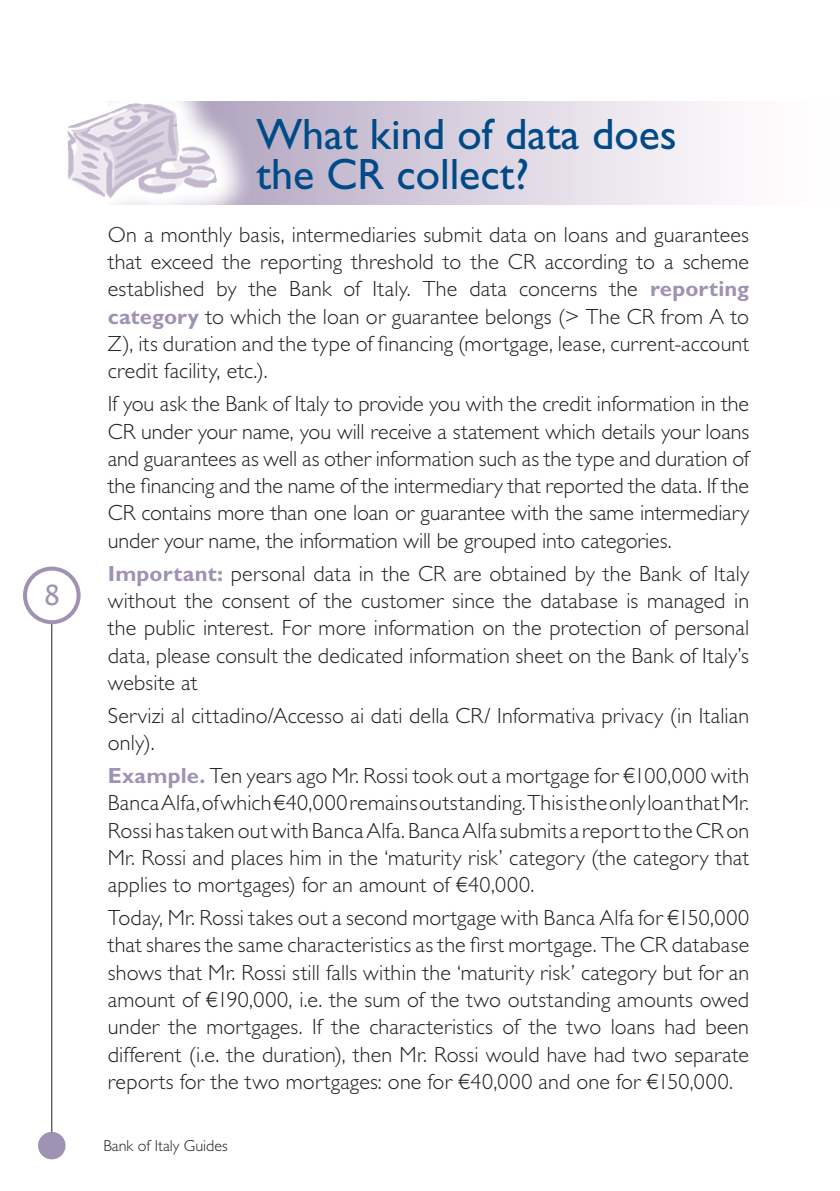
<style>
.page{position:relative;width:840px;height:1191px;background:#fff}
.page>*{position:absolute;margin:0;border:0;box-sizing:border-box;transform-origin:0 0}
.TITOLO_SEZIONE{font:44px/40px "Gill Sans Std";color:#004a87}
.t1{font:28px "Lucida Console";color:#a092b2}
.PARAGRAFO{font:300 22px/27.2px "Gill Sans Std";letter-spacing:.005em;color:#231f20;text-align:justify}
.t2{font:300 16px "Gill Sans Std";color:#231f20}
.s1{font-weight:700;color:#a092b2}
</style>
<div class="page">
<hr style="left:51px;top:624px;width:1px;height:510px;background:#231f20">
<div style="left:40px;top:1133px;width:24px;height:24px;background:#a092b2;border-radius:50%"></div>
<div style="left:38px;top:1131px;width:28px;height:28px;border:4px solid #a092b2;border-radius:50%"></div>
<div style="left:23px;top:566px;width:58px;height:58px;border:4px solid #a092b2;border-radius:50%"></div>
<svg style="left:255px;top:102px;width:469px;height:102px"></svg>
<svg style="left:116px;top:101px;width:139px;height:104px"></svg>
<img style="left:67px;top:101px;width:150px;height:98px">
<p class="t1" style="left:43px;top:583px;width:18px">8</p>
<p class="TITOLO_SEZIONE" style="left:256px;top:114px;width:422px">What kind of data does the CR collect?</p>
<p class="PARAGRAFO" style="left:108px;top:221px;width:642px">On a monthly basis, intermediaries submit data on loans and guarantees that exceed the reporting threshold to the CR according to a scheme established by the Bank of Italy. The data concerns the <span class="s1">reporting category</span> to which the loan or guarantee belongs (&gt; The CR from A to Z), its duration and the type of financing (mortgage, lease, current-account credit facility, etc.).</p>
<p class="PARAGRAFO" style="left:108px;top:390px;width:642px">If you ask the Bank of Italy to provide you with the credit information in the CR under your name, you will receive a statement which details your loans and guarantees as well as other information such as the type and duration of the financing and the name of the intermediary that reported the data. If the CR contains more than one loan or guarantee with the same intermediary under your name, the information will be grouped into categories.</p>
<p class="PARAGRAFO" style="left:108px;top:560px;width:642px"><span class="s1">Important:</span> personal data in the CR are obtained by the Bank of Italy without the consent of the customer since the database is managed in the public interest. For more information on the protection of personal data, please consult the dedicated information sheet on the Bank of Italy’s website at</p>
<p class="PARAGRAFO" style="left:108px;top:702px;width:642px">Servizi al cittadino/Accesso ai dati della CR/ Informativa privacy (in Italian only).</p>
<p class="PARAGRAFO" style="left:108px;top:762px;width:642px"><span class="s1">Example.</span> Ten years ago Mr. Rossi took out a mortgage for €100,000 with Banca Alfa, of which €40,000 remains outstanding. This is the only loan that Mr.<br>Rossi has taken out with Banca Alfa. Banca Alfa submits a report to the CR on Mr. Rossi and places him in the ‘maturity risk’ category (the category that applies to mortgages) for an amount of €40,000.</p>
<p class="PARAGRAFO" style="left:108px;top:904px;width:642px">Today, Mr. Rossi takes out a second mortgage with Banca Alfa for €150,000 that shares the same characteristics as the first mortgage. The CR database shows that Mr. Rossi still falls within the ‘maturity risk’ category but for an amount of €190,000, i.e. the sum of the two outstanding amounts owed under the mortgages. If the characteristics of the two loans had been different (i.e. the duration), then Mr. Rossi would have had two separate reports for the two mortgages: one for €40,000 and one for €150,000.</p>
<p class="t2" style="left:103px;top:1136px;width:126px">Bank of Italy Guides</p>
</div>
